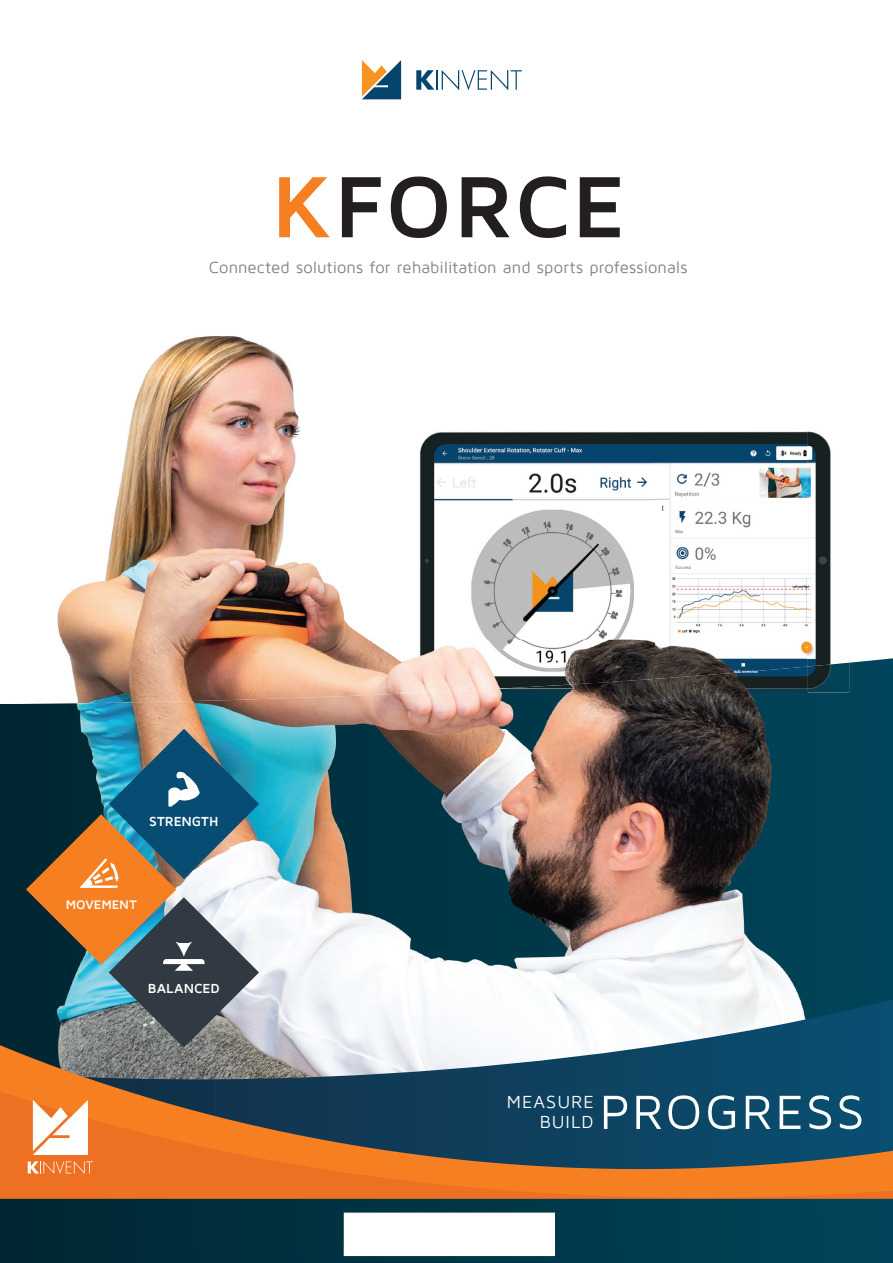
<style>
.page{position:relative;width:893px;height:1263px;background:#fff}
.page>*{position:absolute;margin:0;border:0;box-sizing:border-box;transform-origin:0 0}
.t1{font:700 90px "Maven Pro";letter-spacing:.01em;color:#231f20}
.t2{font:18px/19.5px "Maven Pro";letter-spacing:.055em;color:#fff;text-align:right}
.t3{font:16.5px "Maven Pro";letter-spacing:.005em;color:#808285}
.t4{font:700 13.5px "Maven Pro";color:#fff}
.t5{font:700 12.75px "Maven Pro";letter-spacing:-.005em;color:#fff}
.s1{color:#f57f21}
</style>
<div class="page">
<img style="left:807px;top:431px;width:24px;height:227px">
<img style="left:57px;top:336px;width:344px;height:356px">
<img style="left:0;top:692px;width:430px;height:308px">
<img style="left:430px;top:692px;width:174px;height:308px">
<img style="left:401px;top:431px;width:254px;height:261px">
<img style="left:655px;top:431px;width:152px;height:227px">
<img style="left:426px;top:667px;width:178px;height:25px">
<svg style="left:0;top:1000px;width:586px;height:39px"></svg>
<svg style="left:0;top:1039px;width:604px;height:47px"></svg>
<svg style="left:0;top:1086px;width:893px;height:113px;background:#8f5f3b"></svg>
<svg style="left:0;top:1199px;width:893px;height:64px"></svg>
<svg style="left:28px;top:1161px;width:65px;height:13px"></svg>
<svg style="left:33px;top:1100px;width:55px;height:55px"></svg>
<svg style="left:604px;top:658px;width:289px;height:471px"></svg>
<svg style="left:362px;top:60px;width:39px;height:39px"></svg>
<svg style="left:416px;top:70px;width:106px;height:20px"></svg>
<svg style="left:26px;top:729px;width:233px;height:318px;background:#607271"></svg>
<h1 class="t1" style="left:271px;top:159px;width:355px"><span class="s1">K</span>FORCE</h1>
<p class="t3" style="left:209px;top:259px;width:480px">Connected solutions for rehabilitation and sports professionals</p>
<p class="t4" style="left:149px;top:814px;width:71px">STRENGTH</p>
<p class="t5" style="left:66px;top:898px;width:72px">MOVEMENT</p>
<p class="t4" style="left:148px;top:981px;width:73px">BALANCED</p>
<p class="t2" style="left:507px;top:1092px;width:88px">MEASURE<br>BUILD</p>
</div>
